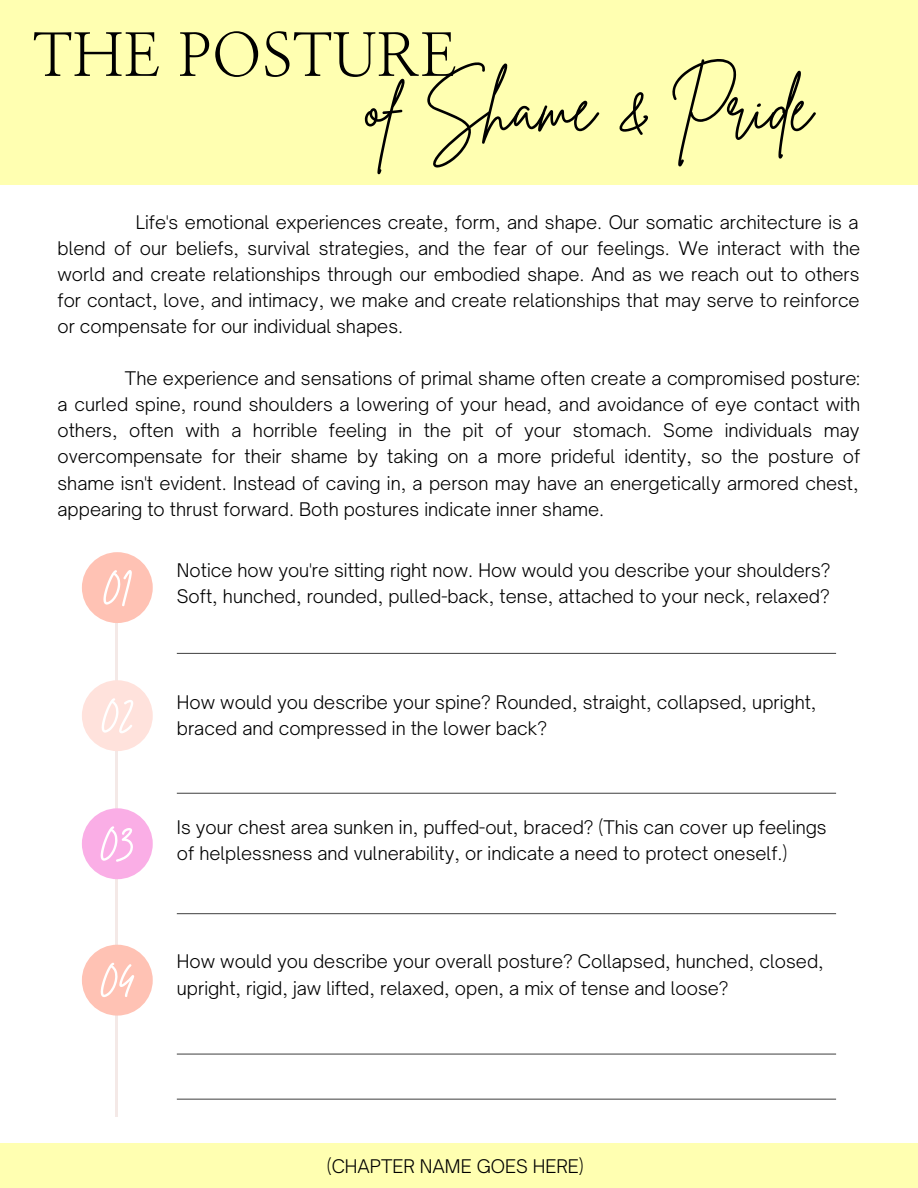
<style>
.page{position:relative;width:918px;height:1188px;background:#fff}
.page>*{position:absolute;margin:0;border:0;box-sizing:border-box;transform-origin:0 0}
.t1{font:67.5px "Brittany Signature";color:#000}
.t2{font:60px "Nanum Myeongjo";color:#000}
.t3{font:58.2px "Brittany Signature";color:#fff}
.t4{font:300 18px/26.1px "Open Sauce One";color:#000}
</style>
<div class="page">
<div style="left:0;top:0;width:918px;height:184px;background:#ffffb1"></div>
<hr style="left:116px;top:623px;width:2px;height:494px;background:#f1e2df">
<div style="left:82px;top:552px;width:71px;height:71px;background:#ffc2b4;border-radius:50%"></div>
<div style="left:82px;top:680px;width:71px;height:71px;background:#ffe2dc;border-radius:50%"></div>
<div style="left:82px;top:808px;width:71px;height:71px;background:#faaee6;border-radius:50%"></div>
<div style="left:82px;top:945px;width:71px;height:71px;background:#ffc2b4;border-radius:50%"></div>
<hr style="left:177px;top:653px;width:659px;height:1px;background:#545454">
<hr style="left:177px;top:793px;width:659px;height:1px;background:#545454">
<hr style="left:177px;top:913px;width:659px;height:1px;background:#545454">
<hr style="left:177px;top:1054px;width:659px;height:1px;background:#545454">
<hr style="left:177px;top:1099px;width:659px;height:1px;background:#545454">
<div style="left:0;top:1143px;width:918px;height:45px;background:#ffffb1"></div>
<p class="t2" style="left:33px;top:21px;width:426px">THE POSTURE</p>
<p class="t1" style="left:365px;top:63px;width:448px">of Shame &amp; Pride</p>
<p class="t4" style="left:58px;top:209px;width:804px;text-align:justify;text-indent:78px">Life's emotional experiences create, form, and shape. Our somatic architecture is a blend of our beliefs, survival strategies, and the fear of our feelings. We interact with the world and create relationships through our embodied shape. And as we reach out to others for contact, love, and intimacy, we make and create relationships that may serve to reinforce or compensate for our individual shapes.</p>
<p class="t4" style="left:58px;top:365px;width:804px;text-align:justify;text-indent:67px">The experience and sensations of primal shame often create a compromised posture: a curled spine, round shoulders a lowering of your head, and avoidance of eye contact with others, often with a horrible feeling in the pit of your stomach. Some individuals may overcompensate for their shame by taking on a more prideful identity, so the posture of shame isn't evident. Instead of caving in, a person may have an energetically armored chest, appearing to thrust forward. Both postures indicate inner shame.</p>
<p class="t3" style="left:103px;top:548px;width:31px">01</p>
<p class="t3" style="left:101px;top:676px;width:34px">02</p>
<p class="t3" style="left:100px;top:804px;width:36px">03</p>
<p class="t3" style="left:100px;top:940px;width:36px">04</p>
<p class="t4" style="left:177px;top:557px;width:655px">Notice how you're sitting right now. How would you describe your shoulders?</p>
<p class="t4" style="left:177px;top:583px;width:654px">Soft, hunched, rounded, pulled-back, tense, attached to your neck, relaxed?</p>
<p class="t4" style="left:177px;top:689px;width:641px">How would you describe your spine? Rounded, straight, collapsed, upright, braced and compressed in the lower back?</p>
<p class="t4" style="left:177px;top:814px;width:651px">Is your chest area sunken in, puffed-out, braced? (This can cover up feelings of helplessness and vulnerability, or indicate a need to protect oneself.)</p>
<p class="t4" style="left:177px;top:949px;width:648px">How would you describe your overall posture? Collapsed, hunched, closed, upright, rigid, jaw lifted, relaxed, open, a mix of tense and loose?</p>
<p class="t4" style="left:327px;top:1153px;width:259px">(CHAPTER NAME GOES HERE)</p>
</div>
